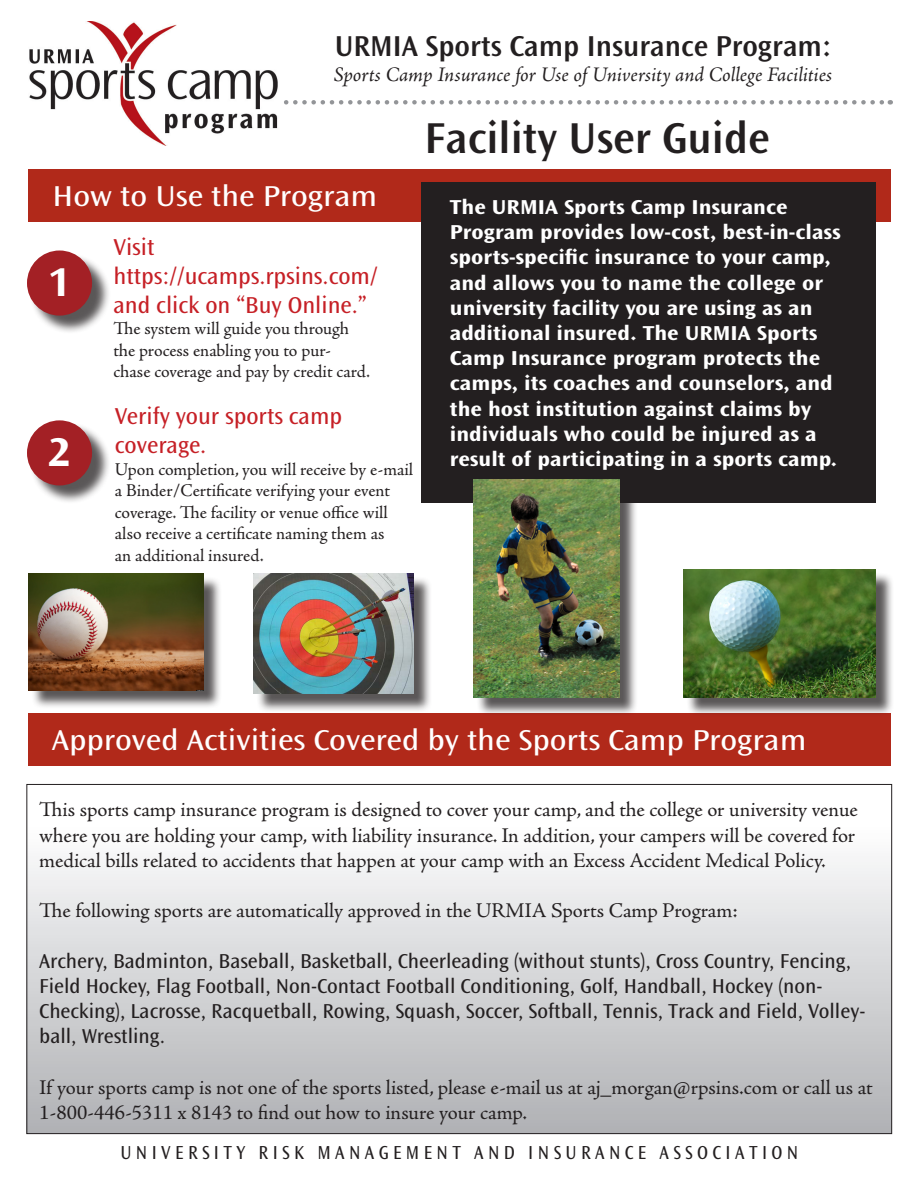
<style>
.page{position:relative;width:918px;height:1188px;background:#fff}
.page>*{position:absolute;margin:0;border:0;box-sizing:border-box;transform-origin:0 0}
.t1{font:600 45px "Ocean Sans Std";color:#231f20}
.t2{font:700 42px "Ocean Sans Std";color:#fff}
.t3{font:30px "Ocean Sans Std";color:#fff;scale:1.1 1}
.t4{font:600 30px "Ocean Sans Std";color:#231f20}
.t5{font:24px/28.8px "Ocean Sans Std";color:#c62026}
.t6{font:21px/25.2px "Adobe Jenson Pro";letter-spacing:-.005em;color:#231f20}
.t7{font:700 21px/25.2px "Ocean Sans Std";color:#fff;scale:1.1 1}
.t8{font:21px/25.2px "Ocean Sans Std";color:#231f20}
.t9{font:italic 21px "Adobe Jenson Pro";letter-spacing:-.005em;color:#231f20}
.t10{font:19.65px "Ocean Sans Std";color:#231f20;scale:.92 1}
.t11{font:18px/21.6px "Adobe Jenson Pro";letter-spacing:-.005em;color:#231f20}
</style>
<div class="page">
<svg style="left:284px;top:100px;width:607px;height:5px"></svg>
<div style="left:28px;top:170px;width:863px;height:52px;background:#b1291a"></div>
<div style="left:421px;top:183px;width:455px;height:320px;background:#231f20"></div>
<div style="left:28px;top:714px;width:862px;height:52px;background:#b1291a"></div>
<div style="left:27px;top:784px;width:865px;height:350px;background:linear-gradient(to bottom,#fff,#b0b1b5)"></div>
<div style="left:29px;top:253px;width:82px;height:81px;background:#231f20;opacity:.75"></div>
<div style="left:27px;top:251px;width:65px;height:65px;background:#a32025;border-radius:50%"></div>
<div style="left:29px;top:423px;width:82px;height:81px;background:#231f20;opacity:.75"></div>
<div style="left:27px;top:420px;width:65px;height:65px;background:#a32025;border-radius:50%"></div>
<div style="left:476px;top:482px;width:162px;height:234px;background:#231f20;opacity:.75"></div>
<img style="left:474px;top:479px;width:145px;height:219px">
<img style="left:29px;top:22px;width:249px;height:124px">
<div style="left:256px;top:576px;width:176px;height:136px;background:#231f20;opacity:.75"></div>
<img style="left:254px;top:574px;width:160px;height:120px">
<div style="left:31px;top:576px;width:191px;height:133px;background:#231f20;opacity:.75"></div>
<img style="left:28px;top:574px;width:175px;height:117px">
<div style="left:686px;top:572px;width:208px;height:145px;background:#231f20;opacity:.75"></div>
<img style="left:684px;top:570px;width:191px;height:128px">
<p class="t4" style="left:335px;top:30px;width:498px">URMIA Sports Camp Insurance Program:</p>
<p class="t9" style="left:334px;top:63px;width:500px">Sports Camp Insurance for Use of University and College Facilities</p>
<p class="t3" style="left:53px;top:180px;width:297px">How to Use the Program</p>
<p class="t2" style="left:48px;top:259px;width:23px">1</p>
<p class="t2" style="left:48px;top:429px;width:23px">2</p>
<p class="t5" style="left:113px;top:233px;width:43px">Visit</p>
<p class="t5" style="left:113px;top:262px;width:266px">https://ucamps.rpsins.com/ and click on “Buy Online.”</p>
<p class="t11" style="left:113px;top:318px;width:258px">The system will guide you through the process enabling you to pur&shy;chase coverage and pay by credit card.</p>
<p class="t5" style="left:115px;top:402px;width:229px">Verify your sports camp</p>
<p class="t5" style="left:115px;top:431px;width:93px">coverage.</p>
<p class="t11" style="left:115px;top:459px;width:300px">Upon completion, you will receive by e-mail a Binder/Certificate verifying your event coverage. The facility or venue office will</p>
<p class="t11" style="left:115px;top:523px;width:271px">also receive a certificate naming them as</p>
<p class="t11" style="left:115px;top:545px;width:150px">an additional insured.</p>
<p class="t1" style="left:425px;top:113px;width:347px">Facility User Guide</p>
<p class="t7" style="left:450px;top:195px;width:357px">The URMIA Sports Camp Insurance Program provides low-cost, best-in-class sports-specific insurance to your camp, and allows you to name the college or university facility you are using as an additional insured. The URMIA Sports Camp Insurance program protects the</p>
<p class="t7" style="left:450px;top:371px;width:354px">camps, its coaches and counselors, and the host institution against claims by individuals who could be injured as a result of participating in a sports camp.</p>
<p class="t3" style="left:52px;top:724px;width:688px">Approved Activities Covered by the Sports Camp Program</p>
<p class="t6" style="left:39px;top:798px;width:820px">This sports camp insurance program is designed to cover your camp, and the college or university venue where you are holding your camp, with liability insurance. In addition, your campers will be covered for medical bills related to accidents that happen at your camp with an Excess Accident Medical Policy.</p>
<p class="t6" style="left:39px;top:898px;width:700px">The following sports are automatically approved in the URMIA Sports Camp Program:</p>
<p class="t8" style="left:39px;top:948px;width:828px">Archery, Badminton, Baseball, Basketball, Cheerleading (without stunts), Cross Country, Fencing, Field Hockey, Flag Football, Non-Contact Football Conditioning, Golf, Handball, Hockey (non-Checking), Lacrosse, Racquetball, Rowing, Squash, Soccer, Softball, Tennis, Track and Field, Volley&shy;ball, Wrestling.</p>
<p class="t6" style="left:39px;top:1075px;width:835px">If your sports camp is not one of the sports listed, please e-mail us at aj_morgan@rpsins.com or call us at</p>
<p class="t6" style="left:39px;top:1100px;width:489px">1-800-446-5311 x 8143 to find out how to insure your camp.</p>
<p class="t10" style="left:120px;top:1142px;width:739px">U N I V E R S I T Y R I S K M A N A G E M E N T A N D I N S U R A N C E A S S O C I A T I O N</p>
</div>
